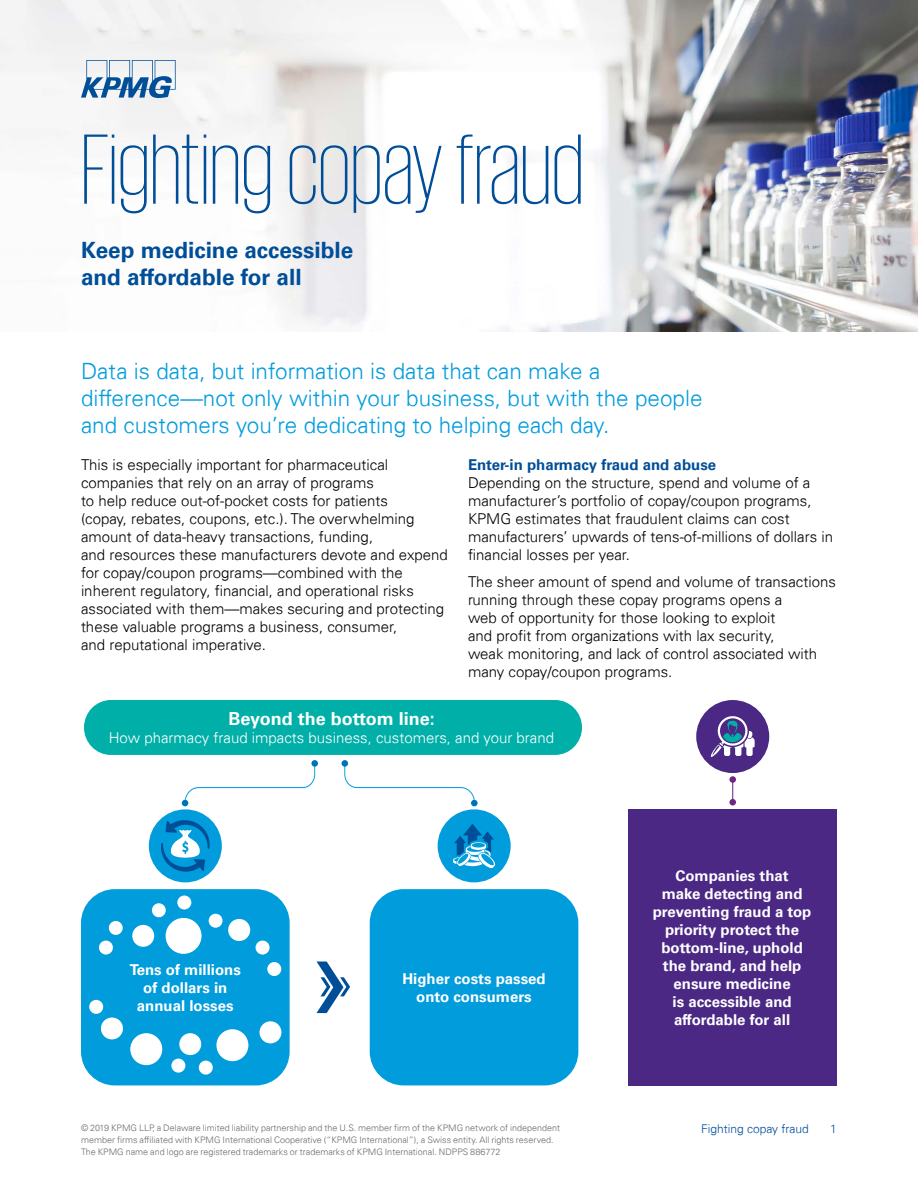
<style>
.page{position:relative;width:918px;height:1188px;background:#fff}
.page>*{position:absolute;margin:0;border:0;box-sizing:border-box;transform-origin:0 0}
.t1{font:200 102px "KPMG";color:#004e98}
.t2{font:300 22.5px/27px "Univers 45";color:#009cdc}
.t3{font:700 22.5px/27px "Univers 65";color:#004e98}
.t4{font:700 18px "Univers 65";color:#fff}
.t5{font:300 15px/18px "Univers 45";color:#000}
.t6{font:700 15px/18px "Univers 65";color:#fff;text-align:center}
.t7{font:300 15px "Univers 45";color:#fff}
.t8{font:700 15px "Univers 65";color:#004e98}
.t9{font:300 12px "Univers 45";color:#004e98}
.t10{font:300 9px/12px "Univers 45";color:#696a6d}
</style>
<div class="page">
<div style="left:628px;top:809px;width:209px;height:276px;background:#4b2884"></div>
<img style="left:0;top:0;width:918px;height:331px">
<svg style="left:81px;top:60px;width:95px;height:38px"></svg>
<div style="left:81px;top:889px;width:209px;height:196px;background:#009cdc;border-radius:34px"></div>
<div style="left:84px;top:700px;width:498px;height:55px;background:#00afa8;border-radius:27px"></div>
<div style="left:99px;top:941px;width:14px;height:14px;background:#fff;border-radius:50%"></div>
<div style="left:109px;top:921px;width:14px;height:14px;background:#fff;border-radius:50%"></div>
<div style="left:132px;top:925px;width:22px;height:22px;background:#fff;border-radius:50%"></div>
<div style="left:152px;top:903px;width:14px;height:14px;background:#fff;border-radius:50%"></div>
<div style="left:177px;top:896px;width:14px;height:14px;background:#fff;border-radius:50%"></div>
<div style="left:209px;top:914px;width:14px;height:14px;background:#fff;border-radius:50%"></div>
<div style="left:228px;top:919px;width:22px;height:22px;background:#fff;border-radius:50%"></div>
<div style="left:256px;top:941px;width:14px;height:14px;background:#fff;border-radius:50%"></div>
<div style="left:267px;top:962px;width:14px;height:14px;background:#fff;border-radius:50%"></div>
<div style="left:166px;top:918px;width:36px;height:36px;background:#fff;border-radius:50%"></div>
<div style="left:89px;top:1000px;width:14px;height:14px;background:#fff;border-radius:50%"></div>
<div style="left:101px;top:1018px;width:22px;height:21px;background:#fff;border-radius:50%"></div>
<div style="left:130px;top:1033px;width:32px;height:32px;background:#fff;border-radius:50%"></div>
<div style="left:171px;top:1059px;width:14px;height:14px;background:#fff;border-radius:50%"></div>
<div style="left:179px;top:1033px;width:22px;height:22px;background:#fff;border-radius:50%"></div>
<div style="left:199px;top:1061px;width:14px;height:14px;background:#fff;border-radius:50%"></div>
<div style="left:216px;top:1029px;width:32px;height:32px;background:#fff;border-radius:50%"></div>
<div style="left:260px;top:1021px;width:21px;height:22px;background:#fff;border-radius:50%"></div>
<svg style="left:316px;top:962px;width:34px;height:51px"></svg>
<div style="left:149px;top:809px;width:73px;height:73px;background:#009cdc;border-radius:50%"></div>
<svg style="left:161px;top:820px;width:49px;height:52px"></svg>
<div style="left:370px;top:889px;width:208px;height:196px;background:#009cdc;border-radius:34px"></div>
<div style="left:438px;top:809px;width:73px;height:73px;background:#009cdc;border-radius:50%"></div>
<svg style="left:453px;top:824px;width:43px;height:44px"></svg>
<div style="left:696px;top:700px;width:73px;height:73px;background:#4b2884;border-radius:50%"></div>
<svg style="left:710px;top:716px;width:45px;height:41px"></svg>
<div style="left:311px;top:760px;width:7px;height:7px;background:#0072bc;border-radius:50%"></div>
<svg style="left:182px;top:763px;width:133px;height:43px"></svg>
<svg style="left:344px;top:763px;width:131px;height:38px"></svg>
<div style="left:342px;top:760px;width:6px;height:7px;background:#0072bc;border-radius:50%"></div>
<div style="left:471px;top:800px;width:7px;height:6px;background:#0072bc;border-radius:50%"></div>
<div style="left:729px;top:776px;width:7px;height:7px;background:#702784;border-radius:50%"></div>
<div style="left:729px;top:799px;width:7px;height:7px;background:#702784;border-radius:50%"></div>
<svg style="left:732px;top:783px;width:1px;height:16px"></svg>
<h1 class="t1" style="left:81px;top:121px;width:504px">Fighting copay fraud</h1>
<h2 class="t3" style="left:81px;top:237px;width:274px">Keep medicine accessible and affordable for all</h2>
<h2 class="t2" style="left:81px;top:357px;width:623px">Data is data, but information is data that can make a difference—not only within your business, but with the people and customers you’re dedicating to helping each day.</h2>
<p class="t5" style="left:81px;top:455px;width:368px">This is especially important for pharmaceutical companies that rely on an array of programs<br>to help reduce out-of-pocket costs for patients<br>(copay, rebates, coupons, etc.). The overwhelming amount of data-heavy transactions, funding,<br>and resources these manufacturers devote and expend for copay/coupon programs—combined with the inherent regulatory, financial, and operational risks associated with them—makes securing and protecting these valuable programs a business, consumer,<br>and reputational imperative.</p>
<p class="t8" style="left:468px;top:456px;width:250px">Enter-in pharmacy fraud and abuse</p>
<p class="t5" style="left:468px;top:473px;width:367px">Depending on the structure, spend and volume of a manufacturer’s portfolio of copay/coupon programs, KPMG estimates that fraudulent claims can cost manufacturers’ upwards of tens-of-millions of dollars in financial losses per year.</p>
<p class="t5" style="left:468px;top:572px;width:369px">The sheer amount of spend and volume of transactions running through these copay programs opens a<br>web of opportunity for those looking to exploit<br>and profit from organizations with lax security,<br>weak monitoring, and lack of control associated with many copay/coupon programs.</p>
<p class="t4" style="left:228px;top:708px;width:208px">Beyond the bottom line:</p>
<p class="t7" style="left:109px;top:729px;width:447px">How pharmacy fraud impacts business, customers, and your brand</p>
<p class="t6" style="left:130px;top:961px;width:113px">Tens of millions of dollars in annual losses</p>
<p class="t6" style="left:402px;top:970px;width:145px">Higher costs passed onto consumers</p>
<p class="t6" style="left:653px;top:867px;width:160px">Companies that<br>make detecting and preventing fraud a top priority protect the bottom-line, uphold the brand, and help ensure medicine<br>is accessible and affordable for all</p>
<p class="t10" style="left:81px;top:1122px;width:481px">© 2019 KPMG LLP, a Delaware limited liability partnership and the U.S. member firm of the KPMG network of independent member firms affiliated with KPMG International Cooperative (“KPMG International”), a Swiss entity. All rights reserved.<br>The KPMG name and logo are registered trademarks or trademarks of KPMG International. NDPPS 886772</p>
<p class="t9" style="left:701px;top:1122px;width:109px">Fighting copay fraud</p>
<p class="t9" style="left:830px;top:1122px;width:8px">1</p>
</div>
